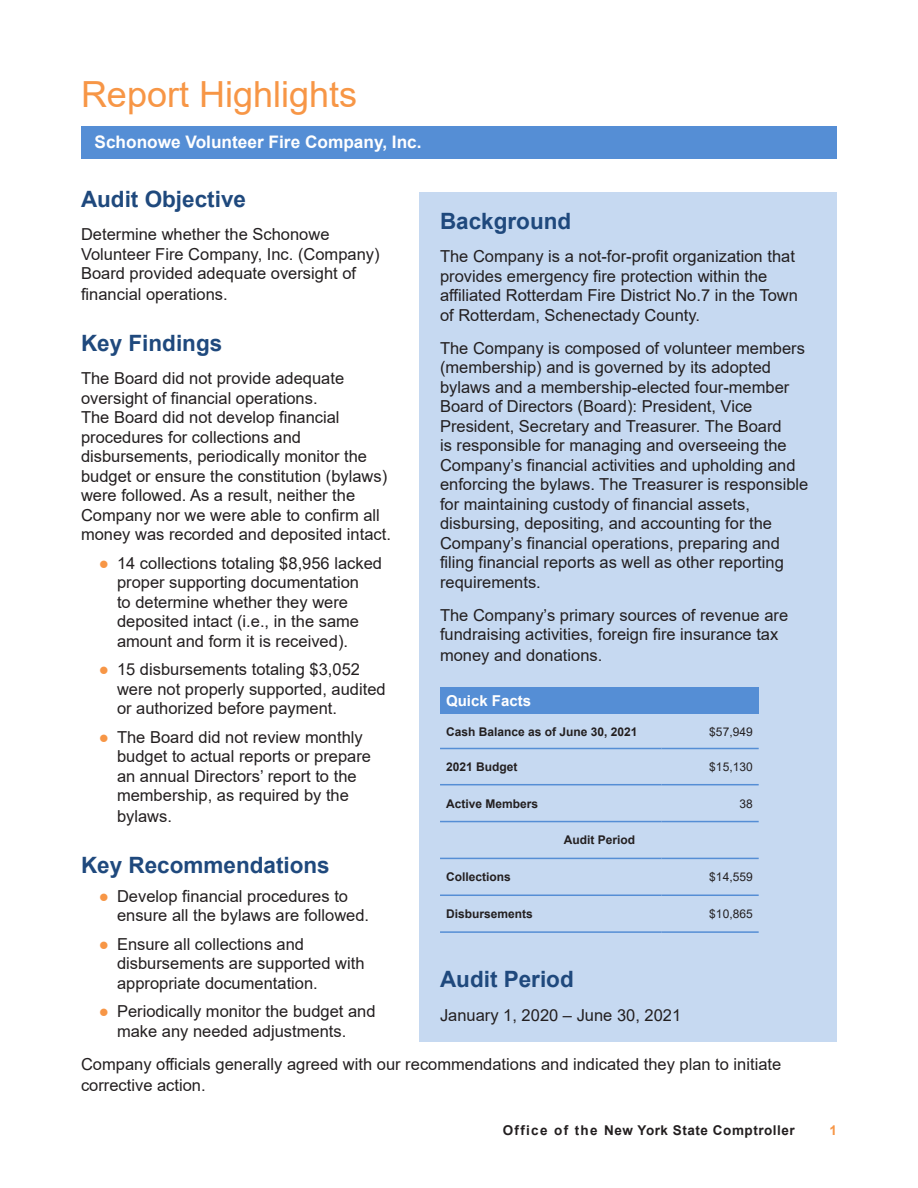
<style>
.page{position:relative;width:918px;height:1188px;background:#fff}
.page>*{position:absolute;margin:0;border:0;box-sizing:border-box;transform-origin:0 0}
.Section_Heads{font:36px "Arial";color:#f79646}
._2_Subheads{font:700 22.5px "Arial";color:#1f497d}
.Body_Text{font:700 22.5px "Arial";color:#1f497d}
.t1{font:700 17.25px "Arial";color:#fff}
.Body_Text-2{font:16.5px/19.5px "Arial";color:#231f20}
.Footnotes{font:700 15px "Arial";color:#fff}
.t2{font:700 13.5px "Arial";letter-spacing:.04em;color:#231f20}
.t3{font:700 13.5px "Arial";color:#f79646}
.Footnotes-2{font:700 12px "Arial";color:#231f20}
.Footnotes-3{font:12px "Arial";color:#231f20}
.s1{color:#f79646}
</style>
<div class="page">
<hr style="left:81px;top:126px;width:756px;height:3px;background:#558ed5">
<div style="left:419px;top:192px;width:418px;height:849px;background:#c6d9f1"></div>
<div style="left:81px;top:128px;width:756px;height:31px;background:#558ed5"></div>
<div style="left:440px;top:687px;width:319px;height:27px;background:#558ed5"></div>
<hr style="left:440px;top:748px;width:221px;height:1px;background:#558ed5">
<hr style="left:662px;top:748px;width:97px;height:1px;background:#558ed5">
<hr style="left:440px;top:784px;width:221px;height:1px;background:#558ed5">
<hr style="left:662px;top:784px;width:97px;height:1px;background:#558ed5">
<hr style="left:440px;top:821px;width:221px;height:1px;background:#558ed5">
<hr style="left:662px;top:821px;width:97px;height:1px;background:#558ed5">
<hr style="left:440px;top:858px;width:221px;height:1px;background:#558ed5">
<hr style="left:662px;top:858px;width:97px;height:1px;background:#558ed5">
<hr style="left:440px;top:895px;width:221px;height:1px;background:#558ed5">
<hr style="left:662px;top:895px;width:97px;height:1px;background:#558ed5">
<hr style="left:440px;top:931px;width:221px;height:2px;background:#558ed5">
<hr style="left:662px;top:931px;width:97px;height:2px;background:#558ed5">
<p class="Section_Heads" style="left:81px;top:70px;width:278px">Report Highlights</p>
<p class="t1" style="left:94px;top:129px;width:329px">Schonowe Volunteer Fire Company, Inc.</p>
<p class="_2_Subheads" style="left:81px;top:184px;width:167px">Audit Objective</p>
<p class="Body_Text-2" style="left:81px;top:225px;width:300px">Determine whether the Schonowe<br>Volunteer Fire Company, Inc. (Company)<br>Board provided adequate oversight of</p>
<p class="Body_Text-2" style="left:81px;top:285px;width:148px">financial operations.</p>
<p class="_2_Subheads" style="left:81px;top:328px;width:143px">Key Findings</p>
<p class="Body_Text-2" style="left:81px;top:369px;width:311px">The Board did not provide adequate oversight of financial operations.<br>The Board did not develop financial procedures for collections and disbursements, periodically monitor the budget or ensure the constitution (bylaws) were followed. As a result, neither the Company nor we were able to confirm all money was recorded and deposited intact.</p>
<p class="Body_Text-2" style="left:117px;top:553px;width:267px;text-indent:-18px"><span class="s1">●</span> 14 collections totaling $8,956 lacked proper supporting documentation<br>to determine whether they were deposited intact (i.e., in the same amount and form it is received).</p>
<p class="Body_Text-2" style="left:117px;top:660px;width:270px;text-indent:-18px"><span class="s1">●</span> 15 disbursements totaling $3,052 were not properly supported, audited or authorized before payment.</p>
<p class="Body_Text-2" style="left:117px;top:727px;width:256px;text-indent:-18px"><span class="s1">●</span> The Board did not review monthly budget to actual reports or prepare an annual Directors’ report to the membership, as required by the</p>
<p class="Body_Text-2" style="left:117px;top:807px;width:57px">bylaws.</p>
<p class="_2_Subheads" style="left:81px;top:850px;width:250px">Key Recommendations</p>
<p class="Body_Text-2" style="left:117px;top:886px;width:254px;text-indent:-18px"><span class="s1">●</span> Develop financial procedures to ensure all the bylaws are followed.</p>
<p class="Body_Text-2" style="left:117px;top:934px;width:249px;text-indent:-18px"><span class="s1">●</span> Ensure all collections and disbursements are supported with appropriate documentation.</p>
<p class="Body_Text-2" style="left:117px;top:1002px;width:260px;text-indent:-18px"><span class="s1">●</span> Periodically monitor the budget and make any needed adjustments.</p>
<p class="Body_Text-2" style="left:81px;top:1054px;width:702px;line-height:21px">Company officials generally agreed with our recommendations and indicated they plan to initiate corrective action.</p>
<p class="_2_Subheads" style="left:440px;top:206px;width:133px">Background</p>
<p class="Body_Text-2" style="left:440px;top:247px;width:359px">The Company is a not-for-profit organization that provides emergency fire protection within the affiliated Rotterdam Fire District No.7 in the Town of Rotterdam, Schenectady County.</p>
<p class="Body_Text-2" style="left:440px;top:338px;width:370px">The Company is composed of volunteer members (membership) and is governed by its adopted bylaws and a membership-elected four-member Board of Directors (Board): President, Vice President, Secretary and Treasurer. The Board<br>is responsible for managing and overseeing the Company’s financial activities and upholding and enforcing the bylaws. The Treasurer is responsible for maintaining custody of financial assets, disbursing, depositing, and accounting for the Company’s financial operations, preparing and filing financial reports as well as other reporting requirements.</p>
<p class="Body_Text-2" style="left:440px;top:605px;width:350px">The Company’s primary sources of revenue are fundraising activities, foreign fire insurance tax</p>
<p class="Body_Text-2" style="left:440px;top:646px;width:164px">money and donations.</p>
<p class="Footnotes" style="left:446px;top:691px;width:87px">Quick Facts</p>
<p class="Footnotes-2" style="left:446px;top:723px;width:193px">Cash Balance as of June 30, 2021</p>
<p class="Footnotes-3" style="left:709px;top:723px;width:45px">$57,949</p>
<p class="Footnotes-2" style="left:446px;top:758px;width:73px">2021 Budget</p>
<p class="Footnotes-3" style="left:709px;top:758px;width:45px">$15,130</p>
<p class="Footnotes-2" style="left:446px;top:795px;width:94px">Active Members</p>
<p class="Footnotes-3" style="left:739px;top:795px;width:15px">38</p>
<p class="Footnotes-2" style="left:564px;top:832px;width:73px">Audit Period</p>
<p class="Footnotes-2" style="left:446px;top:869px;width:66px">Collections</p>
<p class="Footnotes-3" style="left:709px;top:869px;width:45px">$14,559</p>
<p class="Footnotes-2" style="left:446px;top:905px;width:88px">Disbursements</p>
<p class="Footnotes-3" style="left:709px;top:906px;width:45px">$10,865</p>
<p class="Body_Text" style="left:440px;top:963px;width:135px">Audit Period</p>
<p class="Body_Text-2" style="left:440px;top:1006px;width:243px">January 1, 2020 – June 30, 2021</p>
<p class="t2" style="left:503px;top:1121px;width:294px">Office of the New York State Comptroller</p>
<p class="t3" style="left:829px;top:1121px;width:9px">1</p>
</div>
